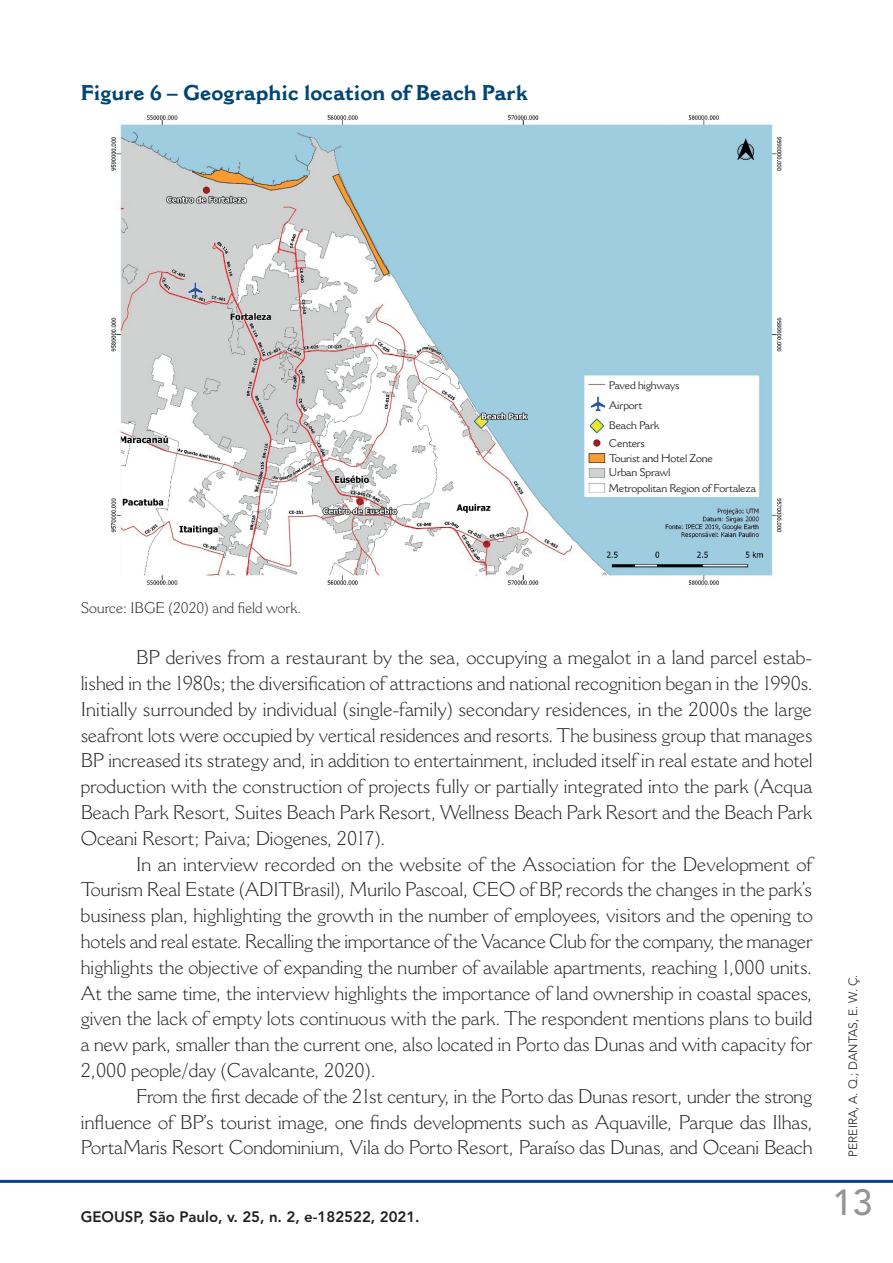
<style>
.page{position:relative;width:893px;height:1263px;background:#fff}
.page>*{position:absolute;margin:0;border:0;box-sizing:border-box;transform-origin:0 0}
.t1{font:500 36px "Avenir LT Std";color:#939598}
.Sub1{font:700 21px "Cantoria MT Std";color:#004576}
.TEXTO{font:300 19.5px/25.8px "Cantoria MT Std";color:#231f20;text-align:justify}
.t2{font:800 15px "Avenir LT Std";color:#231f20}
.Fonte{font:300 15px "Cantoria MT Std";color:#231f20}
.t3{font:300 12px "Avenir LT Std";color:#231f20}
.t4{font:10.8px/14.9px "Cantoria MT Std";letter-spacing:-.02em;color:#231f20}
</style>
<div class="page">
<hr style="left:0;top:1180px;width:893px;height:3px;background:#094081">
<img style="left:111px;top:115px;width:671px;height:470px">
<div style="left:608px;top:379px;width:149px;height:116px;background:#fff"></div>
<p class="Sub1" style="left:81px;top:80px;width:449px">Figure 6 – Geographic location of Beach Park</p>
<p class="t4" style="left:609px;top:378px;width:72px">Paved highways</p>
<p class="t4" style="left:609px;top:417px;width:52px;line-height:17.5px">Beach Park<br>Centers</p>
<p class="t4" style="left:609px;top:451px;width:149px">Tourist and Hotel Zone<br>Urban Sprawl<br>Metropolitan Region of Fortaleza</p>
<p class="t4" style="left:609px;top:397px;width:35px">Airport</p>
<p class="Fonte" style="left:81px;top:598px;width:222px">Source: IBGE (2020) and field work.</p>
<p class="TEXTO" style="left:81px;top:644px;width:733px;text-indent:55px">BP derives from a restaurant by the sea, occupying a megalot in a land parcel estab&shy;lished in the 1980s; the diversification of attractions and national recognition began in the 1990s.<br>Initially surrounded by individual (single-family) secondary residences, in the 2000s the large seafront lots were occupied by vertical residences and resorts. The business group that manages BP increased its strategy and, in addition to entertainment, included itself in real estate and hotel production with the construction of projects fully or partially integrated into the park (Acqua Beach Park Resort, Suites Beach Park Resort, Wellness Beach Park Resort and the Beach Park Oceani Resort; Paiva; Diogenes, 2017).</p>
<p class="TEXTO" style="left:81px;top:851px;width:733px;text-indent:55px">In an interview recorded on the website of the Association for the Development of Tourism Real Estate (ADITBrasil), Murilo Pascoal, CEO of BP, records the changes in the park’s business plan, highlighting the growth in the number of employees, visitors and the opening to hotels and real estate. Recalling the importance of the Vacance Club for the company, the manager highlights the objective of expanding the number of available apartments, reaching 1,000 units.<br>At the same time, the interview highlights the importance of land ownership in coastal spaces, given the lack of empty lots continuous with the park. The respondent mentions plans to build a new park, smaller than the current one, also located in Porto das Dunas and with capacity for 2,000 people/day (Cavalcante, 2020).</p>
<p class="TEXTO" style="left:81px;top:1083px;width:733px;text-indent:55px">From the first decade of the 21st century, in the Porto das Dunas resort, under the strong influence of BP’s tourist image, one finds developments such as Aquaville, Parque das Ilhas, PortaMaris Resort Condominium, Vila do Porto Resort, Paraíso das Dunas, and Oceani Beach</p>
<p class="t2" style="left:81px;top:1207px;width:340px">GEOUSP, São Paulo, v. 25, n. 2, e-182522, 2021.</p>
<p class="t3" style="left:846px;top:1157px;width:184px;rotate:-90deg">PEREIRA, A. Q.; DANTAS, E. W. Ç.</p>
<h1 class="t1" style="left:832px;top:1181px;width:42px">13</h1>
</div>
